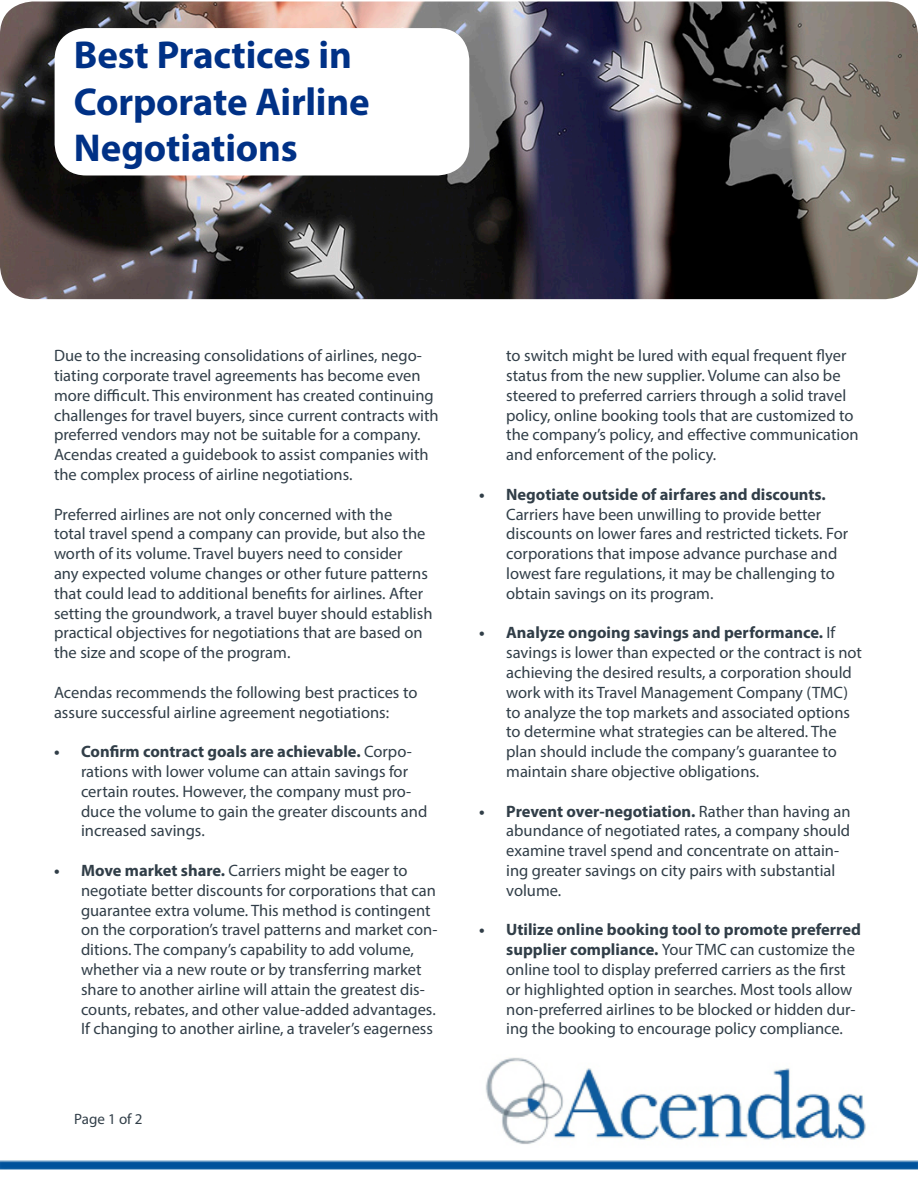
<style>
.page{position:relative;width:918px;height:1188px;background:#fff}
.page>*{position:absolute;margin:0;border:0;box-sizing:border-box;transform-origin:0 0}
.t1{font:700 39px "Myriad Pro";letter-spacing:-.005em;color:#003186}
.t2{font:16.5px/19.8px "Myriad Pro";color:#313e48}
.t3{font:15px "Myriad Pro";color:#313e48}
.s1{font-weight:700}
</style>
<div class="page">
<img style="left:0;top:2px;width:918px;height:297px">
<img style="left:0;top:1057px;width:918px;height:113px">
<div style="left:55px;top:28px;width:414px;height:147px;background:#fff;border-radius:32px"></div>
<p class="t1" style="left:74px;top:29px;width:279px">Best Practices in</p>
<p class="t1" style="left:74px;top:76px;width:297px">Corporate Airline</p>
<p class="t1" style="left:74px;top:123px;width:225px">Negotiations</p>
<p class="t2" style="left:54px;top:346px;width:386px">Due to the increasing consolidations of airlines, nego&shy;tiating corporate travel agreements has become even more difficult. This environment has created continuing challenges for travel buyers, since current contracts with preferred vendors may not be suitable for a company.<br>Acendas created a guidebook to assist companies with the complex process of airline negotiations.</p>
<p class="t2" style="left:54px;top:504px;width:380px">Preferred airlines are not only concerned with the<br>total travel spend a company can provide, but also the worth of its volume. Travel buyers need to consider<br>any expected volume changes or other future patterns that could lead to additional benefits for airlines. After setting the groundwork, a travel buyer should establish practical objectives for negotiations that are based on the size and scope of the program.</p>
<p class="t2" style="left:54px;top:682px;width:365px">Acendas recommends the following best practices to assure successful airline agreement negotiations:</p>
<p class="t2" style="left:81px;top:742px;width:348px;text-indent:-27px"><span class="s1">• Confirm contract goals are achievable.</span> Corpo&shy;rations with lower volume can attain savings for certain routes. However, the company must pro&shy;duce the volume to gain the greater discounts and increased savings.</p>
<p class="t2" style="left:81px;top:860px;width:358px;text-indent:-27px"><span class="s1">• Move market share.</span> Carriers might be eager to negotiate better discounts for corporations that can guarantee extra volume. This method is contingent on the corporation’s travel patterns and market con&shy;ditions. The company’s capability to add volume, whether via a new route or by transferring market share to another airline will attain the greatest dis&shy;counts, rebates, and other value-added advantages.<br>If changing to another airline, a traveler’s eagerness</p>
<p class="t3" style="left:74px;top:1109px;width:70px">Page 1 of 2</p>
<p class="t2" style="left:506px;top:346px;width:354px">to switch might be lured with equal frequent flyer status from the new supplier. Volume can also be steered to preferred carriers through a solid travel policy, online booking tools that are customized to the company’s policy, and effective communication and enforcement of the policy.</p>
<p class="t2" style="left:506px;top:484px;width:343px;text-indent:-27px"><span class="s1">• Negotiate outside of airfares and discounts.<br></span>Carriers have been unwilling to provide better discounts on lower fares and restricted tickets. For corporations that impose advance purchase and lowest fare regulations, it may be challenging to obtain savings on its program.</p>
<p class="t2" style="left:506px;top:623px;width:357px;text-indent:-27px"><span class="s1">• Analyze ongoing savings and performance.</span> If savings is lower than expected or the contract is not achieving the desired results, a corporation should work with its Travel Management Company (TMC) to analyze the top markets and associated options to determine what strategies can be altered. The plan should include the company’s guarantee to maintain share objective obligations.</p>
<p class="t2" style="left:506px;top:801px;width:346px;text-indent:-27px"><span class="s1">• Prevent over-negotiation.</span> Rather than having an abundance of negotiated rates, a company should examine travel spend and concentrate on attain&shy;ing greater savings on city pairs with substantial volume.</p>
<p class="t2" style="left:506px;top:920px;width:356px;text-indent:-27px"><span class="s1">• Utilize online booking tool to promote preferred supplier compliance.</span> Your TMC can customize the online tool to display preferred carriers as the first or highlighted option in searches. Most tools allow non-preferred airlines to be blocked or hidden dur&shy;ing the booking to encourage policy compliance.</p>
</div>
